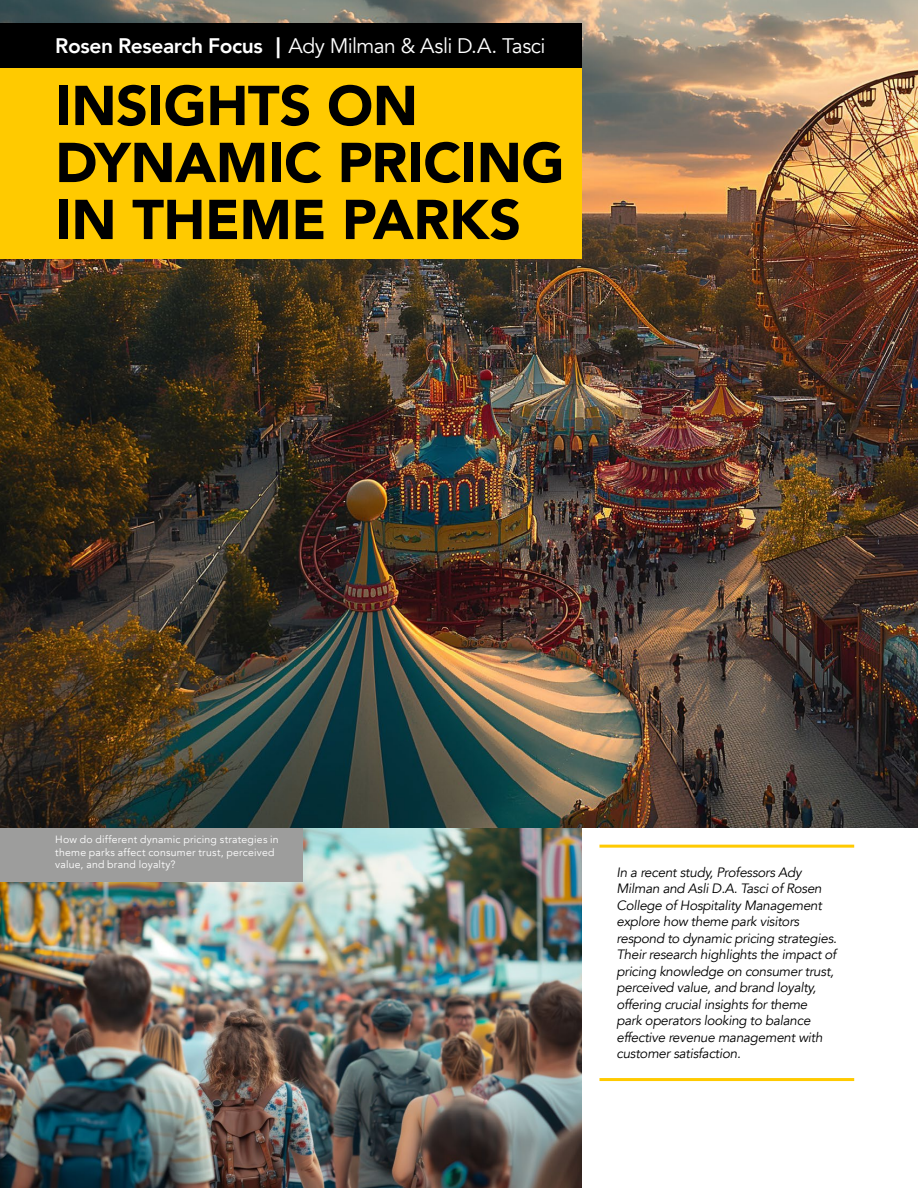
<style>
.page{position:relative;width:918px;height:1188px;background:#fff}
.page>*{position:absolute;margin:0;border:0;box-sizing:border-box;transform-origin:0 0}
.Subtitle{font:900 55.5px/57px "Avenir";letter-spacing:-.01em;color:#000}
.t1{font:21px "Avenir";letter-spacing:-.025em;color:#fff}
.Standfirst{font:italic 13.5px/16.5px "Avenir";letter-spacing:-.02em;color:#000}
.Caption_Text{font:10.5px/12.8px "Avenir";letter-spacing:.02em;color:#fff}
.s1{font-weight:800}
.s2{font-weight:900}
</style>
<div class="page">
<img style="left:0;top:0;width:918px;height:828px">
<div style="left:0;top:53px;width:581px;height:206px;background:#ffca00"></div>
<div style="left:0;top:23px;width:581px;height:45px;background:#000"></div>
<hr style="left:599px;top:1078px;width:255px;height:3px;background:#ffca00">
<hr style="left:599px;top:845px;width:255px;height:3px;background:#ffca00">
<img style="left:0;top:828px;width:581px;height:360px">
<div style="left:0;top:828px;width:303px;height:54px;background:#9d9d9c"></div>
<p class="t1" style="left:55px;top:33px;width:492px"><span class="s1">Rosen Research Focus</span> <span class="s2">︱</span>Ady Milman &amp; Asli D.A. Tasci</p>
<p class="Subtitle" style="left:55px;top:76px;width:511px">INSIGHTS ON<br>DYNAMIC PRICING<br>IN THEME PARKS</p>
<p class="Caption_Text" style="left:55px;top:833px;width:225px">How do different dynamic pricing strategies in theme parks affect consumer trust, perceived value, and brand loyalty?</p>
<p class="Standfirst" style="left:616px;top:864px;width:222px">In a recent study, Professors Ady Milman and Asli D.A. Tasci of Rosen College of Hospitality Management explore how theme park visitors respond to dynamic pricing strategies.<br>Their research highlights the impact of pricing knowledge on consumer trust, perceived value, and brand loyalty, offering crucial insights for theme<br>park operators looking to balance effective revenue management with customer satisfaction.</p>
</div>
